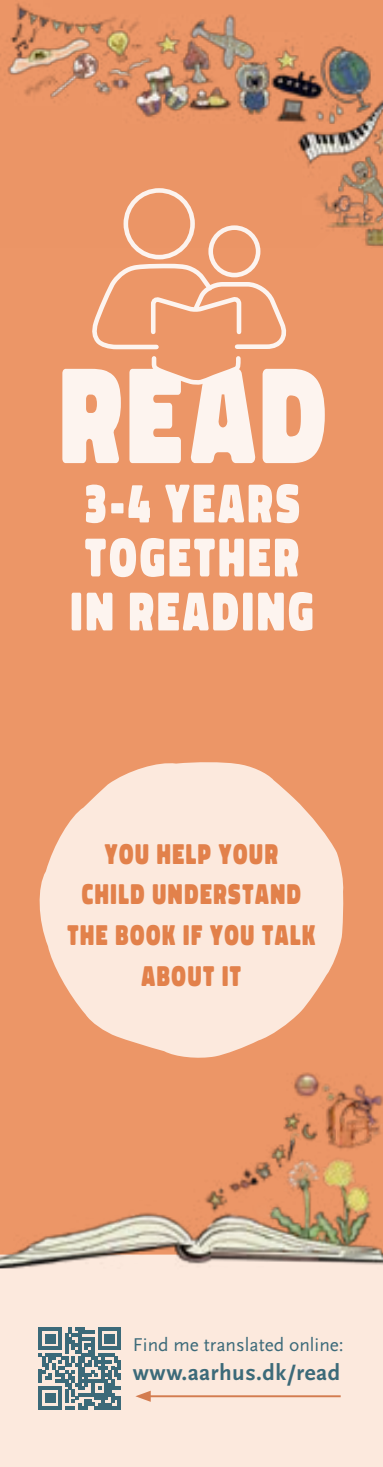
<style>
.page{position:relative;width:383px;height:1467px;background:#fff}
.page>*{position:absolute;margin:0;border:0;box-sizing:border-box;transform-origin:0 0}
.t1{font:127.8px "Spot";color:#fdf4ef}
.t2{font:51.3px/54px "Spot";letter-spacing:.06em;color:#fdf4ef}
.t3{font:26.78px/40.5px "Spot";letter-spacing:.06em;color:#e2814b;text-align:center}
.t4{font:700 23.18px "Scala Sans OT";letter-spacing:.02em;color:#3c6a79}
.t5{font:19.35px "Scala Sans OT";color:#3c6a79}
</style>
<div class="page">
<div style="left:0;top:249px;width:383px;height:756px;background:#ec9667"></div>
<div style="left:0;top:1272px;width:383px;height:195px;background:#fce9dd"></div>
<svg style="left:39px;top:1327px;width:82px;height:82px;background:#82989d"></svg>
<hr style="left:147px;top:1395px;width:193px;height:2px;background:#d37c4f">
<svg style="left:135px;top:1391px;width:16px;height:11px"></svg>
<div style="left:123px;top:188px;width:72px;height:71px;border:5px solid #fdf4ef;border-radius:50%"></div>
<div style="left:208px;top:225px;width:52px;height:52px;border:5px solid #fdf4ef;border-radius:50%"></div>
<svg style="left:88px;top:261px;width:205px;height:127px;background:#eea278"></svg>
<img style="left:0;top:0;width:383px;height:249px">
<svg style="left:37px;top:761px;width:307px;height:244px;background:#f9dac8"></svg>
<img style="left:0;top:1005px;width:383px;height:267px">
<h1 class="t1" style="left:59px;top:356px;width:268px">READ</h1>
<h2 class="t2" style="left:70px;top:480px;width:244px">3-4 YEARS<br>TOGETHER<br>IN READING</h2>
<p class="t3" style="left:67px;top:836px;width:249px">YOU HELP YOUR<br>CHILD UNDERSTAND<br>THE BOOK IF YOU TALK<br>ABOUT IT</p>
<p class="t5" style="left:133px;top:1334px;width:212px">Find me translated online:</p>
<p class="t4" style="left:133px;top:1359px;width:209px">www.aarhus.dk/read</p>
</div>
